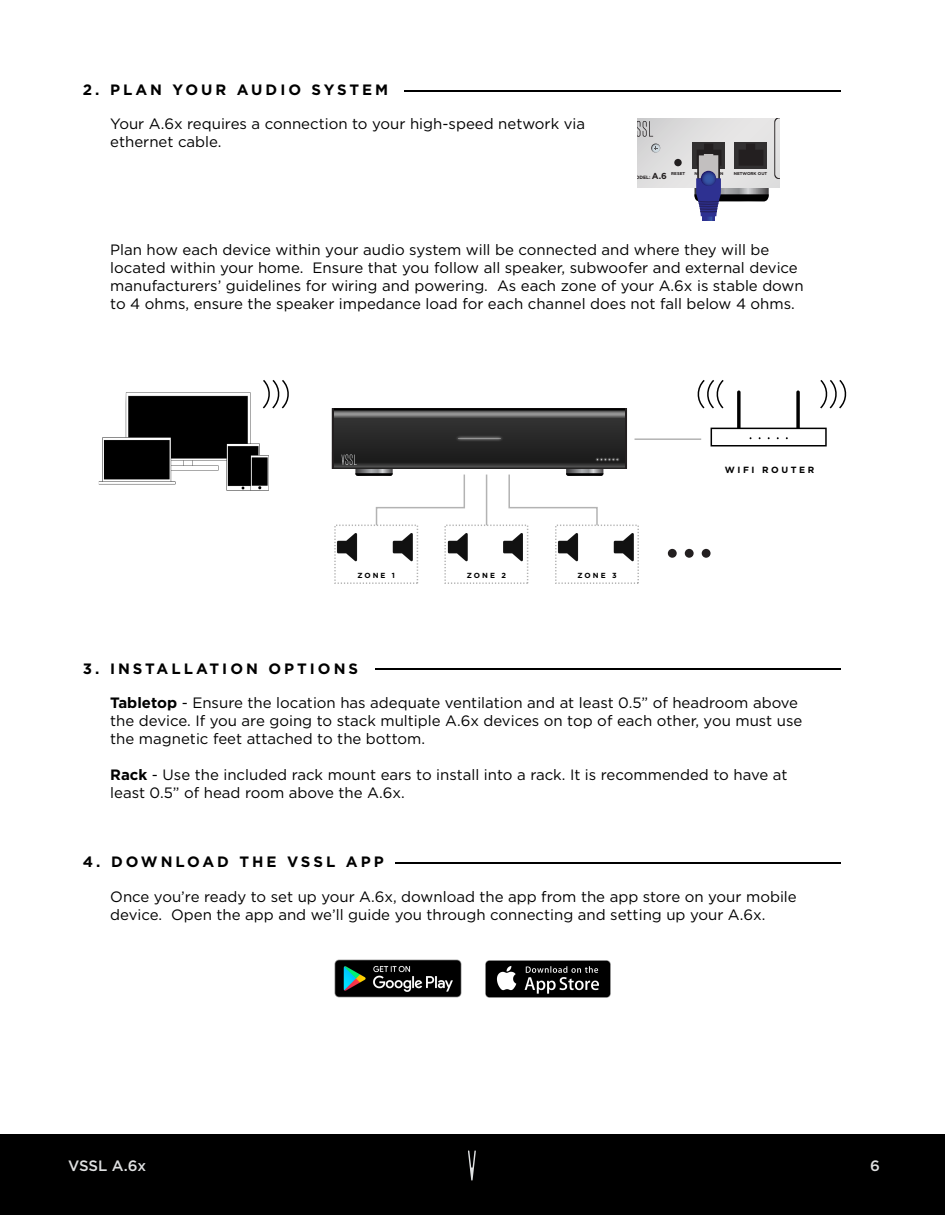
<style>
.page{position:relative;width:945px;height:1215px;background:#fff}
.page>*{position:absolute;margin:0;border:0;box-sizing:border-box;transform-origin:0 0}
.t1{font:15px/18px "Gotham";color:#000}
.t2{font:700 15px "Gotham";letter-spacing:.2em;color:#000}
.t3{font:500 15px "Gotham";letter-spacing:-.005em;color:#dfe0e1}
.t4{font:700 9px "Gotham";letter-spacing:.28em;color:#000}
.t5{font:700 7.35px "Gotham";letter-spacing:.28em;color:#000}
.t6{font:700 4.65px "Gotham";letter-spacing:-.01em;color:#231f20}
.t7{font:700 4.2px "Gotham";color:#231f20}
.s1{font-size:8.7px}
.s2{font-weight:700}
</style>
<div class="page">
<div style="left:0;top:1134px;width:945px;height:81px;background:#000"></div>
<svg style="left:468px;top:1150px;width:8px;height:31px"></svg>
<hr style="left:404px;top:90px;width:437px;height:1px;background:#000">
<hr style="left:375px;top:668px;width:466px;height:2px;background:#000">
<hr style="left:395px;top:862px;width:446px;height:2px;background:#000">
<img style="left:334px;top:959px;width:128px;height:39px">
<img style="left:485px;top:960px;width:126px;height:37px">
<div style="left:638px;top:118px;width:141px;height:69px;background:#ddd"></div>
<svg style="left:638px;top:121px;width:15px;height:16px"></svg>
<div style="left:693px;top:142px;width:32px;height:27px;background:#323031"></div>
<div style="left:674px;top:159px;width:8px;height:7px;background:#231f20;border-radius:50%"></div>
<svg style="left:651px;top:143px;width:9px;height:10px"></svg>
<svg style="left:694px;top:118px;width:85px;height:102px"></svg>
<img style="left:99px;top:392px;width:170px;height:99px">
<hr style="left:635px;top:438px;width:66px;height:2px;background:#b3b3b3">
<svg style="left:261px;top:380px;width:28px;height:30px"></svg>
<svg style="left:696px;top:380px;width:151px;height:67px"></svg>
<svg style="left:332px;top:408px;width:295px;height:119px"></svg>
<img style="left:337px;top:534px;width:82px;height:28px">
<img style="left:558px;top:534px;width:76px;height:28px">
<img style="left:447px;top:534px;width:82px;height:28px">
<div style="left:334px;top:525px;width:84px;height:59px;border:2px dashed #b3b3b3"></div>
<div style="left:444px;top:525px;width:84px;height:59px;border:2px dashed #b3b3b3"></div>
<div style="left:555px;top:525px;width:84px;height:59px;border:2px dashed #b3b3b3"></div>
<div style="left:668px;top:549px;width:9px;height:9px;background:#231f20;border-radius:50%"></div>
<div style="left:685px;top:549px;width:9px;height:9px;background:#231f20;border-radius:50%"></div>
<div style="left:702px;top:549px;width:9px;height:9px;background:#231f20;border-radius:50%"></div>
<p class="t2" style="left:83px;top:80px;width:307px">2. PLAN YOUR AUDIO SYSTEM</p>
<p class="t1" style="left:110px;top:115px;width:476px">Your A.6x requires a connection to your high-speed network via ethernet cable.</p>
<p class="t6" style="left:631px;top:174px;width:55px">MODEL: <span class="s1">A.6</span> <sup>RESET</sup></p>
<p class="t7" style="left:734px;top:171px;width:35px">NETWORK OUT</p>
<p class="t1" style="left:110px;top:241px;width:695px">Plan how each device within your audio system will be connected and where they will be located within your home. Ensure that you follow all speaker, subwoofer and external device manufacturers’ guidelines for wiring and powering. As each zone of your A.6x is stable down to 4 ohms, ensure the speaker impedance load for each channel does not fall below 4 ohms.</p>
<p class="t5" style="left:357px;top:570px;width:39px">ZONE 1</p>
<p class="t5" style="left:467px;top:570px;width:41px">ZONE 2</p>
<p class="t5" style="left:577px;top:570px;width:41px">ZONE 3</p>
<p class="t4" style="left:725px;top:464px;width:91px">WIFI ROUTER</p>
<p class="t2" style="left:83px;top:658px;width:277px">3. INSTALLATION OPTIONS</p>
<p class="t1" style="left:110px;top:693px;width:694px"><span class="s2">Tabletop</span> - Ensure the location has adequate ventilation and at least 0.5” of headroom above the device. If you are going to stack multiple A.6x devices on top of each other, you must use the magnetic feet attached to the bottom.</p>
<p class="t1" style="left:110px;top:765px;width:679px"><span class="s2">Rack</span> - Use the included rack mount ears to install into a rack. It is recommended to have at least 0.5” of head room above the A.6x.</p>
<p class="t2" style="left:83px;top:852px;width:302px">4. DOWNLOAD THE VSSL APP</p>
<p class="t1" style="left:110px;top:887px;width:688px">Once you’re ready to set up your A.6x, download the app from the app store on your mobile device. Open the app and we’ll guide you through connecting and setting up your A.6x.</p>
<p class="t3" style="left:68px;top:1156px;width:80px">VSSL A.6x</p>
<p class="t3" style="left:870px;top:1156px;width:11px">6</p>
</div>
